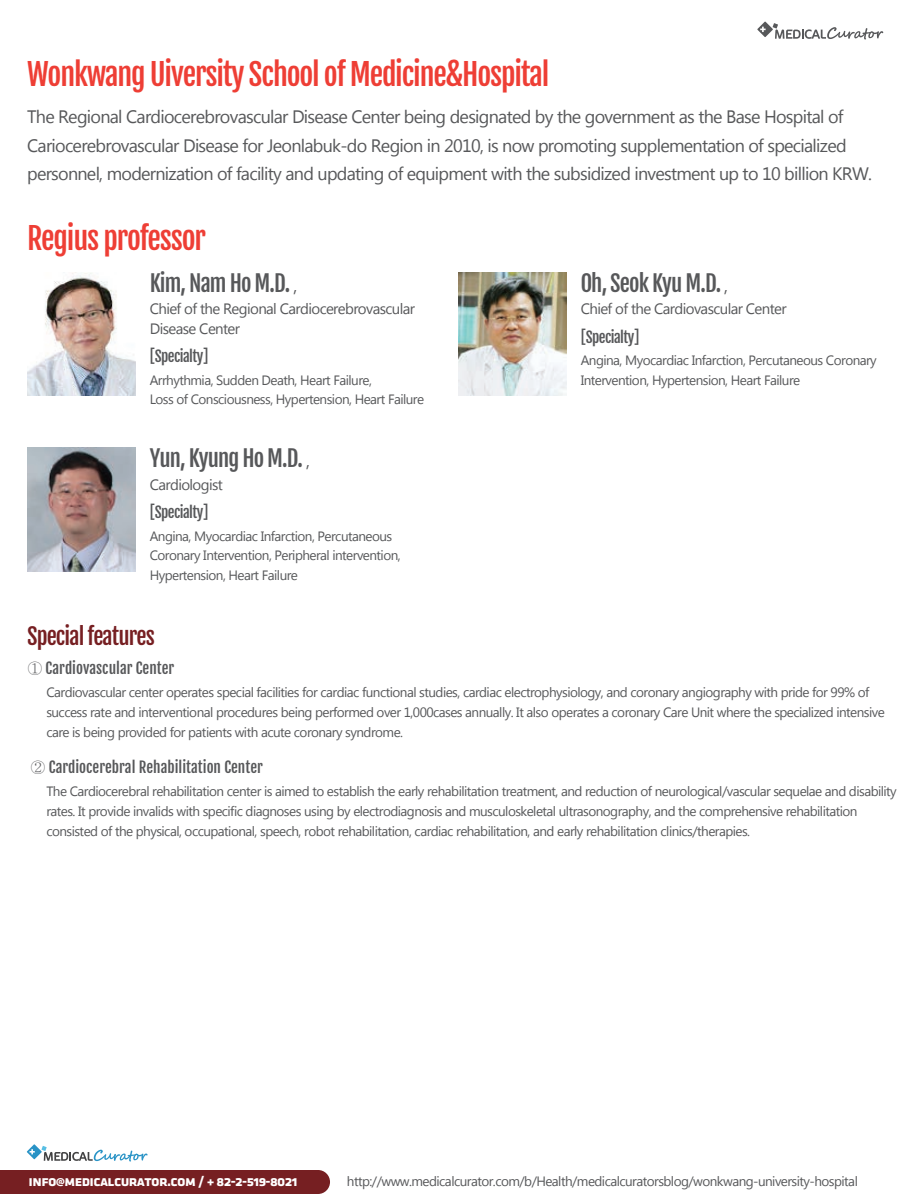
<style>
.page{position:relative;width:901px;height:1200px;background:#fff}
.page>*{position:absolute;margin:0;border:0;box-sizing:border-box;transform-origin:0 0}
.t1{font:30px "Fjalla One";letter-spacing:-.04em;color:#ee3e35}
.t2{font:22.5px "Fjalla One";letter-spacing:-.04em;color:#57585a}
.t3{font:22.5px "Fjalla One";letter-spacing:-.04em;color:#761f22}
.t4{font:18px/28.8px "Microsoft New Tai Lue";letter-spacing:-.04em;color:#57585a}
.t5{font:15px/19.8px "Microsoft New Tai Lue";letter-spacing:-.04em;color:#57585a}
.t6{font:15px "Fjalla One";color:#57585a}
.t7{font:15px "Klavika Bold Caps SC";letter-spacing:-.04em;color:#fff}
.t8{font:15px "Fjalla One";letter-spacing:-.04em;color:#57585a}
.t9{font:13.5px/19.8px "Microsoft New Tai Lue";letter-spacing:-.04em;color:#57585a}
.s1{font-family:"Microsoft New Tai Lue";font-size:18px}
.s2{font-family:"Adobe Myungjo Std";font-weight:500}
</style>
<div class="page">
<svg style="left:757px;top:22px;width:125px;height:17px"></svg>
<img style="left:28px;top:272px;width:107px;height:124px">
<img style="left:28px;top:448px;width:107px;height:124px">
<img style="left:458px;top:272px;width:108px;height:124px">
<div style="left:0;top:1170px;width:330px;height:24px;background:#761f22"></div>
<svg style="left:27px;top:1144px;width:15px;height:15px"></svg>
<svg style="left:41px;top:1146px;width:106px;height:16px"></svg>
<svg style="left:30px;top:1149px;width:5px;height:5px"></svg>
<h1 class="t1" style="left:27px;top:56px;width:523px">Wonkwang Uiversity School of Medicine&amp;Hospital</h1>
<p class="t4" style="left:27px;top:104px;width:846px">The Regional Cardiocerebrovascular Disease Center being designated by the government as the Base Hospital of<br>Cariocerebrovascular Disease for Jeonlabuk-do Region in 2010, is now promoting supplementation of specialized personnel, modernization of facility and updating of equipment with the subsidized investment up to 10 billion KRW.</p>
<h1 class="t1" style="left:27px;top:219px;width:180px">Regius professor</h1>
<h2 class="t2" style="left:150px;top:269px;width:149px">Kim, Nam Ho M.D. <span class="s1">,</span></h2>
<p class="t5" style="left:150px;top:300px;width:267px">Chief of the Regional Cardiocerebrovascular<br>Disease Center</p>
<p class="t8" style="left:150px;top:347px;width:60px">[Specialty]</p>
<p class="t9" style="left:150px;top:371px;width:276px">Arrhythmia, Sudden Death, Heart Failure,<br>Loss of Consciousness, Hypertension, Heart Failure</p>
<h2 class="t2" style="left:150px;top:444px;width:162px">Yun, Kyung Ho M.D. <span class="s1">,</span></h2>
<p class="t5" style="left:150px;top:476px;width:75px">Cardiologist</p>
<p class="t8" style="left:150px;top:503px;width:60px">[Specialty]</p>
<p class="t9" style="left:150px;top:527px;width:252px">Angina, Myocardiac Infarction, Percutaneous<br>Coronary Intervention, Peripheral intervention,<br>Hypertension, Heart Failure</p>
<h2 class="t3" style="left:27px;top:623px;width:129px">Special features</h2>
<p class="t6" style="left:27px;top:659px;width:148px"><span class="s2">①</span> Cardiovascular Center</p>
<h2 class="t2" style="left:580px;top:269px;width:149px">Oh, Seok Kyu M.D. <span class="s1">,</span></h2>
<p class="t5" style="left:580px;top:300px;width:207px">Chief of the Cardiovascular Center</p>
<p class="t8" style="left:580px;top:327px;width:60px">[Specialty]</p>
<p class="t9" style="left:580px;top:352px;width:297px">Angina, Myocardiac Infarction, Percutaneous Coronary<br>Intervention, Hypertension, Heart Failure</p>
<p class="t9" style="left:46px;top:684px;width:839px">Cardiovascular center operates special facilities for cardiac functional studies, cardiac electrophysiology, and coronary angiography with pride for 99% of success rate and interventional procedures being performed over 1,000cases annually. It also operates a coronary Care Unit where the specialized intensive care is being provided for patients with acute coronary syndrome.</p>
<p class="t6" style="left:31px;top:758px;width:234px"><span class="s2">②</span> Cardiocerebral Rehabilitation Center</p>
<p class="t9" style="left:46px;top:783px;width:851px">The Cardiocerebral rehabilitation center is aimed to establish the early rehabilitation treatment, and reduction of neurological/vascular sequelae and disability rates. It provide invalids with specific diagnoses using by electrodiagnosis and musculoskeletal ultrasonography, and the comprehensive rehabilitation consisted of the physical, occupational, speech, robot rehabilitation, cardiac rehabilitation, and early rehabilitation clinics/therapies.</p>
<p class="t7" style="left:29px;top:1173px;width:270px">info@medicalcurator.com / + 82-2-519-8021</p>
<p class="t9" style="left:347px;top:1173px;width:512px">http://www.medicalcurator.com/b/Health/medicalcuratorsblog/wonkwang-university-hospital</p>
</div>
